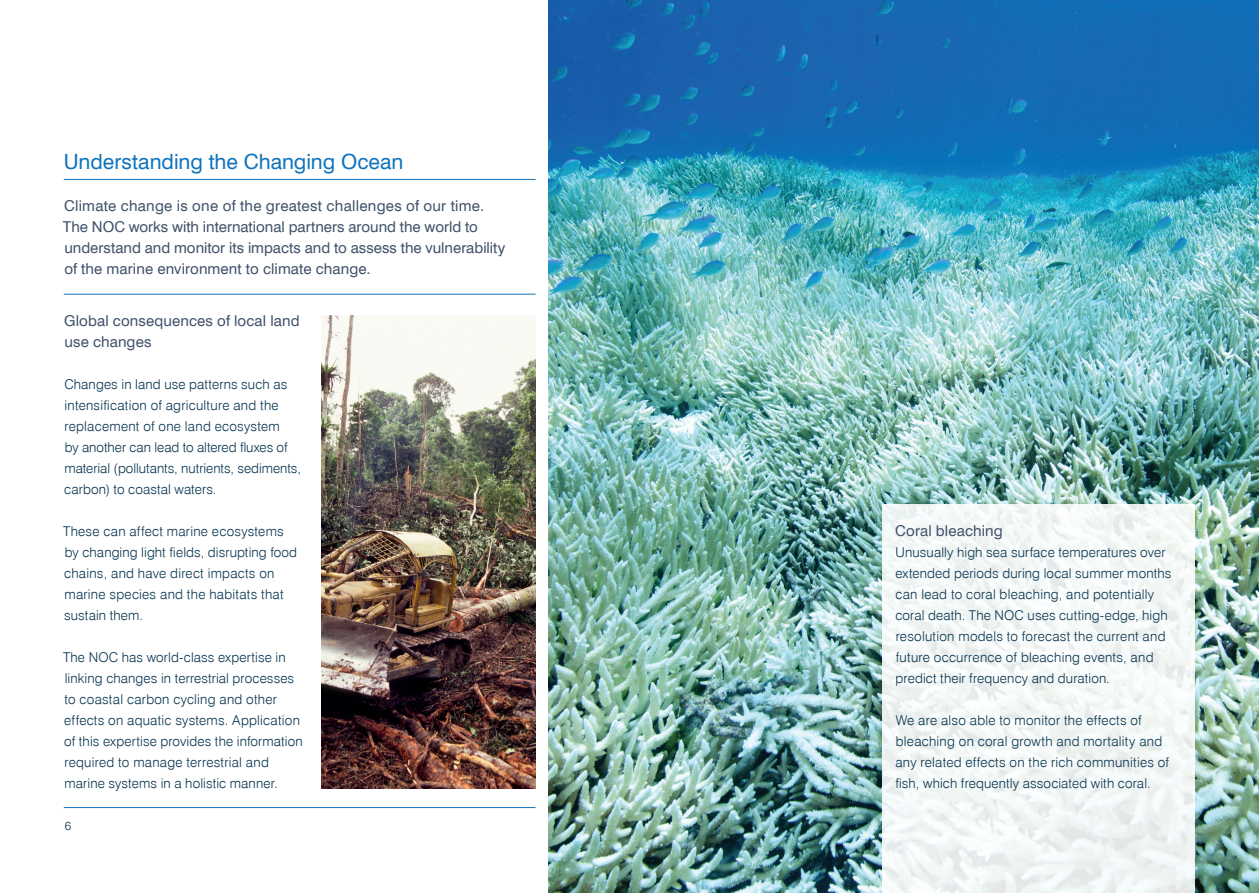
<style>
.page{position:relative;width:1259px;height:893px;background:#fff}
.page>*{position:absolute;margin:0;border:0;box-sizing:border-box;transform-origin:0 0}
.NOC_HEADER{font:21px "Swiss 721 BT";color:#1074bc}
.NOC_INTRO{font:15px/21px "Swiss 721 BT";letter-spacing:.005em;color:#41526b}
.NOC_BODY_TEXT{font:300 13.5px/21px "Swiss 721 BT";letter-spacing:.01em;color:#05324e}
.NOC_PAGE_NUMBERS{font:300 12px "Swiss 721 BT";color:#05324e}
</style>
<div class="page">
<hr style="left:64px;top:807px;width:471px;height:1px;background:#1074bc">
<img style="left:548px;top:0;width:711px;height:893px">
<img style="left:321px;top:316px;width:214px;height:472px">
<hr style="left:64px;top:294px;width:471px;height:1px;background:#1074bc">
<hr style="left:64px;top:179px;width:471px;height:1px;background:#1074bc">
<div style="left:882px;top:505px;width:313px;height:388px;background:linear-gradient(to right,#f3f7f7,#f2f7f5)"></div>
<p class="NOC_HEADER" style="left:64px;top:148px;width:341px">Understanding the Changing Ocean</p>
<p class="NOC_INTRO" style="left:63px;top:195px;width:444px">Climate change is one of the greatest challenges of our time.<br>The NOC works with international partners around the world to understand and monitor its impacts and to assess the vulnerability of the marine environment to climate change.</p>
<p class="NOC_INTRO" style="left:64px;top:310px;width:237px">Global consequences of local land use changes</p>
<p class="NOC_BODY_TEXT" style="left:64px;top:374px;width:238px">Changes in land use patterns such as intensification of agriculture and the replacement of one land ecosystem<br>by another can lead to altered fluxes of material (pollutants, nutrients, sediments, carbon) to coastal waters.</p>
<p class="NOC_BODY_TEXT" style="left:63px;top:521px;width:236px">These can affect marine ecosystems by changing light fields, disrupting food chains, and have direct impacts on marine species and the habitats that sustain them.</p>
<p class="NOC_BODY_TEXT" style="left:63px;top:647px;width:241px">The NOC has world-class expertise in linking changes in terrestrial processes to coastal carbon cycling and other effects on aquatic systems. Application of this expertise provides the information required to manage terrestrial and marine systems in a holistic manner.</p>
<p class="NOC_PAGE_NUMBERS" style="left:65px;top:818px;width:8px">6</p>
<p class="NOC_INTRO" style="left:895px;top:520px;width:109px">Coral bleaching</p>
<p class="NOC_BODY_TEXT" style="left:895px;top:542px;width:277px">Unusually high sea surface temperatures over extended periods during local summer months can lead to coral bleaching, and potentially coral death. The NOC uses cutting-edge, high resolution models to forecast the current and future occurrence of bleaching events, and predict their frequency and duration.</p>
<p class="NOC_BODY_TEXT" style="left:895px;top:710px;width:275px">We are also able to monitor the effects of bleaching on coral growth and mortality and any related effects on the rich communities of fish, which frequently associated with coral.</p>
</div>
